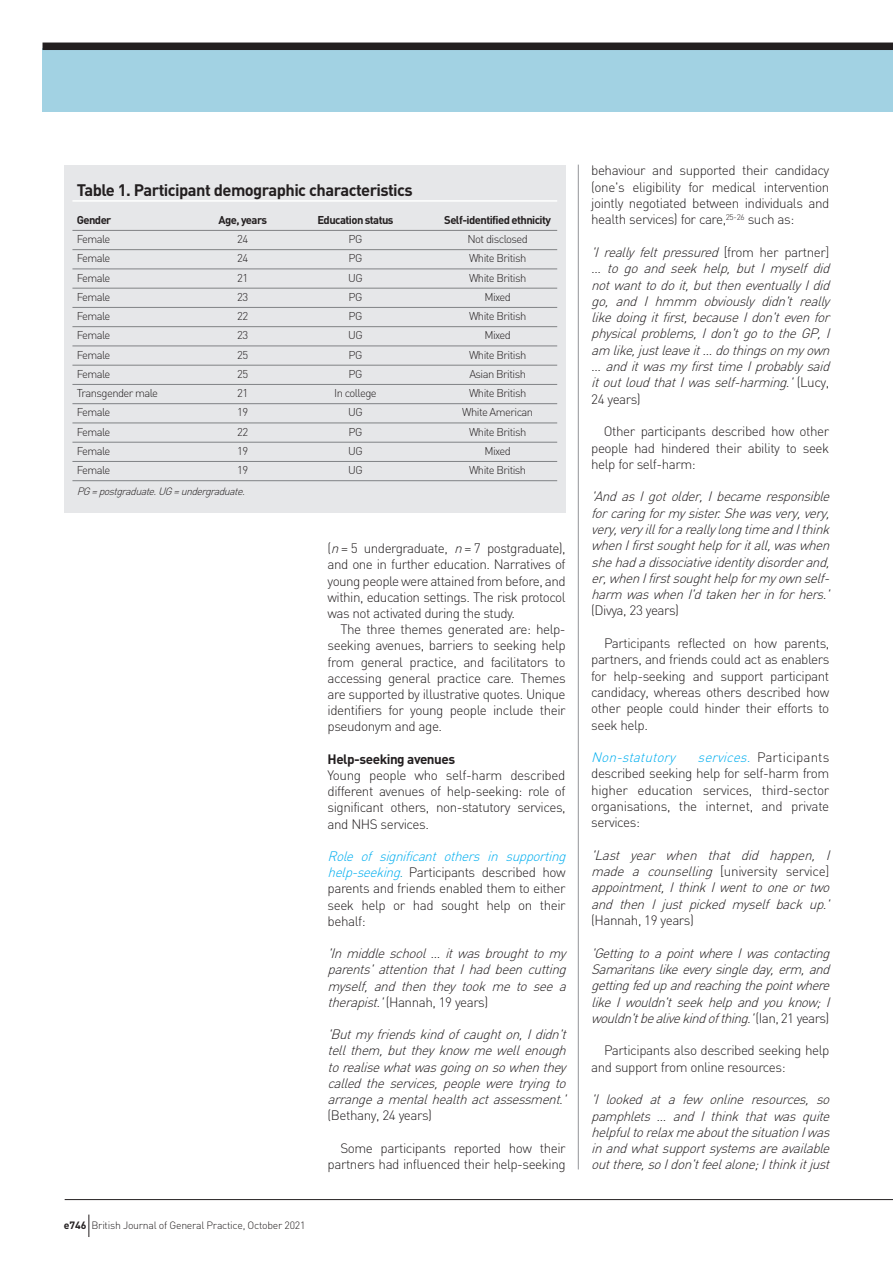
<style>
.page{position:relative;width:893px;height:1263px;background:#fff}
.page>*{position:absolute;margin:0;border:0;box-sizing:border-box;transform-origin:0 0}
.t1{font:700 16.5px "DIN";letter-spacing:-.035em;color:#231f20}
.t2{font:300 13.5px/16.2px "DIN";letter-spacing:-.035em;color:#231f20;text-align:justify}
.t3{font:italic 300 13.5px/16.4px "DIN";color:#231f20;text-align:justify}
.t4{font:700 13.5px "DIN";letter-spacing:-.035em;color:#231f20}
.t5{font:italic 300 13.5px "DIN";color:#00aeef}
.t6{font:300 11.25px "DIN";letter-spacing:-.05em;color:#231f20}
.t7{font:700 11.25px "DIN";letter-spacing:-.05em;color:#231f20}
.t8{font:300 10.5px "DIN";letter-spacing:-.025em;color:#231f20}
.t9{font:italic 300 10.5px "DIN";color:#231f20}
.s1{font-weight:700}
.s2{font-style:italic}
.s3{font-style:italic;color:#00aeef}
.s4{font-style:italic;color:#008fb3}
.s5{font-style:normal}
</style>
<div class="page">
<div style="left:43px;top:48px;width:850px;height:64px;background:#a2d2e3"></div>
<div style="left:43px;top:43px;width:850px;height:7px;background:#231f20"></div>
<hr style="left:578px;top:165px;width:1px;height:1004px;background:#939598">
<div style="left:64px;top:165px;width:502px;height:347px;background:#e6e7e9"></div>
<hr style="left:72px;top:200px;width:485px;height:2px;background:#fff">
<hr style="left:72px;top:230px;width:485px;height:1px;background:#808285">
<hr style="left:72px;top:249px;width:485px;height:1px;background:#808285">
<hr style="left:72px;top:268px;width:485px;height:1px;background:#808285">
<hr style="left:72px;top:288px;width:485px;height:1px;background:#808285">
<hr style="left:72px;top:307px;width:485px;height:1px;background:#808285">
<hr style="left:72px;top:326px;width:485px;height:1px;background:#808285">
<hr style="left:72px;top:346px;width:485px;height:1px;background:#808285">
<hr style="left:72px;top:365px;width:485px;height:1px;background:#808285">
<hr style="left:72px;top:384px;width:485px;height:1px;background:#808285">
<hr style="left:72px;top:403px;width:485px;height:1px;background:#808285">
<hr style="left:72px;top:423px;width:485px;height:1px;background:#808285">
<hr style="left:72px;top:442px;width:485px;height:1px;background:#808285">
<hr style="left:72px;top:461px;width:485px;height:1px;background:#808285">
<hr style="left:72px;top:480px;width:485px;height:1px;background:#808285">
<svg style="left:88px;top:1214px;width:1px;height:23px"></svg>
<hr style="left:65px;top:1199px;width:828px;height:1px;background:#231f20">
<p class="t1" style="left:77px;top:179px;width:338px">Table 1. Participant demographic characteristics</p>
<p class="t7" style="left:77px;top:212px;width:36px">Gender</p>
<p class="t7" style="left:219px;top:212px;width:50px">Age, years</p>
<p class="t7" style="left:317px;top:212px;width:78px">Education status</p>
<p class="t7" style="left:444px;top:212px;width:108px">Self-identified ethnicity</p>
<p class="t6" style="left:77px;top:232px;width:35px">Female</p>
<p class="t6" style="left:237px;top:232px;width:13px">24</p>
<p class="t6" style="left:349px;top:232px;width:15px">PG</p>
<p class="t6" style="left:467px;top:232px;width:62px">Not disclosed</p>
<p class="t6" style="left:77px;top:251px;width:35px">Female</p>
<p class="t6" style="left:237px;top:251px;width:13px">24</p>
<p class="t6" style="left:349px;top:251px;width:15px">PG</p>
<p class="t6" style="left:469px;top:251px;width:59px">White British</p>
<p class="t6" style="left:77px;top:271px;width:35px">Female</p>
<p class="t6" style="left:237px;top:271px;width:13px">21</p>
<p class="t6" style="left:348px;top:271px;width:16px">UG</p>
<p class="t6" style="left:469px;top:271px;width:59px">White British</p>
<p class="t6" style="left:77px;top:290px;width:35px">Female</p>
<p class="t6" style="left:237px;top:290px;width:13px">23</p>
<p class="t6" style="left:349px;top:290px;width:15px">PG</p>
<p class="t6" style="left:484px;top:290px;width:28px">Mixed</p>
<p class="t6" style="left:77px;top:309px;width:35px">Female</p>
<p class="t6" style="left:237px;top:309px;width:13px">22</p>
<p class="t6" style="left:349px;top:309px;width:15px">PG</p>
<p class="t6" style="left:469px;top:309px;width:59px">White British</p>
<p class="t6" style="left:77px;top:328px;width:35px">Female</p>
<p class="t6" style="left:237px;top:328px;width:13px">23</p>
<p class="t6" style="left:348px;top:328px;width:16px">UG</p>
<p class="t6" style="left:484px;top:328px;width:28px">Mixed</p>
<p class="t6" style="left:77px;top:348px;width:35px">Female</p>
<p class="t6" style="left:237px;top:348px;width:13px">25</p>
<p class="t6" style="left:349px;top:348px;width:15px">PG</p>
<p class="t6" style="left:469px;top:348px;width:59px">White British</p>
<p class="t6" style="left:77px;top:367px;width:35px">Female</p>
<p class="t6" style="left:237px;top:367px;width:13px">25</p>
<p class="t6" style="left:349px;top:367px;width:15px">PG</p>
<p class="t6" style="left:469px;top:367px;width:58px">Asian British</p>
<p class="t6" style="left:77px;top:386px;width:83px">Transgender male</p>
<p class="t6" style="left:237px;top:386px;width:13px">21</p>
<p class="t6" style="left:334px;top:386px;width:44px">In college</p>
<p class="t6" style="left:469px;top:386px;width:59px">White British</p>
<p class="t6" style="left:77px;top:405px;width:35px">Female</p>
<p class="t6" style="left:237px;top:405px;width:13px">19</p>
<p class="t6" style="left:348px;top:405px;width:16px">UG</p>
<p class="t6" style="left:462px;top:405px;width:72px">White American</p>
<p class="t6" style="left:77px;top:425px;width:35px">Female</p>
<p class="t6" style="left:237px;top:425px;width:13px">22</p>
<p class="t6" style="left:349px;top:425px;width:15px">PG</p>
<p class="t6" style="left:469px;top:425px;width:59px">White British</p>
<p class="t6" style="left:77px;top:444px;width:35px">Female</p>
<p class="t6" style="left:237px;top:444px;width:13px">19</p>
<p class="t6" style="left:348px;top:444px;width:16px">UG</p>
<p class="t6" style="left:484px;top:444px;width:28px">Mixed</p>
<p class="t6" style="left:77px;top:463px;width:35px">Female</p>
<p class="t6" style="left:237px;top:463px;width:13px">19</p>
<p class="t6" style="left:348px;top:463px;width:16px">UG</p>
<p class="t6" style="left:469px;top:463px;width:59px">White British</p>
<p class="t9" style="left:77px;top:485px;width:173px">PG = postgraduate.UG = undergraduate.</p>
<p class="t8" style="left:64px;top:1219px;width:243px"><span class="s1">e746</span> British Journal of General Practice, October 2021</p>
<p class="t2" style="left:328px;top:540px;width:240px">(<span class="s2">n</span>= 5 undergraduate, <span class="s2">n</span>= 7 postgraduate), and one in further education. Narratives of young people were attained from before, and within, education settings. The risk protocol was not activated during the study.</p>
<p class="t2" style="left:328px;top:621px;width:240px;text-indent:13px">The three themes generated are: help&shy;seeking avenues, barriers to seeking help from general practice, and facilitators to accessing general practice care. Themes are supported by illustrative quotes. Unique identifiers for young people include their pseudonym and age.</p>
<p class="t4" style="left:328px;top:750px;width:129px">Help-seeking avenues</p>
<p class="t2" style="left:328px;top:767px;width:240px">Young people who self-harm described different avenues of help-seeking: role of significant others, non-statutory services, and NHS services.</p>
<p class="t2" style="left:328px;top:848px;width:244px;text-align:left"><span class="s3">Role of significant others in supporting help-seeking</span><span class="s4">.</span> Participants described how parents and friends enabled them to either seek help or had sought help on their behalf:</p>
<p class="t3" style="left:328px;top:945px;width:244px">'Inmiddleschool… itwasbroughttomy parents' attention that I had been cutting myself, and then they took me to see a therapist.'<span class="s5">(Hannah, 19 years)</span></p>
<p class="t3" style="left:328px;top:1026px;width:244px">'Butmyfriendskindofcaughton,Ididn't tellthem,buttheyknow mewellenough torealisewhatwasgoingonsowhenthey called the services, people were trying to arrangeamentalhealthactassessment.'</p>
<p class="t2" style="left:328px;top:1107px;width:106px">(Bethany, 24 years)</p>
<p class="t2" style="left:328px;top:1139px;width:240px;text-align:right">Some participants reported how their partners had influenced their help-seeking</p>
<p class="t2" style="left:591px;top:162px;width:240px">behaviour and supported their candidacy (one's eligibility for medical intervention jointly negotiated between individuals and health services) for care,<sup>25-26</sup> such as:</p>
<p class="t3" style="left:591px;top:244px;width:244px;text-align:left">'I really felt pressured <span class="s5">[ f ro m h e r p a rt n e r] </span>… to go and seek help, but I myself did notwanttodoit,buttheneventuallyIdid go, and I hmmm obviously didn't really likedoingitfirst,becauseIdon'tevenfor physicalproblems,Idon'tgototheGP,I am like,justleaveit… dothingsonmyown … anditwasmyfirsttimeIprobablysaid itoutloudthatIwasself-harming.'<span class="s5">( L u c y , 24 years)</span></p>
<p class="t2" style="left:591px;top:423px;width:240px;text-indent:13px">Other participants described how other people had hindered their ability to seek help for self-harm:</p>
<p class="t3" style="left:591px;top:488px;width:244px">'AndasIgotolder,Ibecameresponsible forcaringformysister.Shewasvery,very, very,veryillforareallylongtimeandIthink whenIfirstsoughthelpforitall,waswhen shehadadissociativeidentitydisorderand, er,whenIfirstsoughthelpformyownself&shy;harm waswhenI'dtakenherinforhers.'</p>
<p class="t2" style="left:591px;top:602px;width:89px">(Divya, 23 years)</p>
<p class="t2" style="left:591px;top:635px;width:240px;text-indent:13px">Participants reflected on how parents, partners, and friends could act as enablers for help-seeking and support participant candidacy, whereas others described how other people could hinder their efforts to seek help.</p>
<p class="t5" style="left:591px;top:749px;width:90px">Non-statutory</p>
<p class="t2" style="left:591px;top:749px;width:240px;text-indent:106px"><span class="s3">services.</span> Participants described seeking help for self-harm from higher education services, third-sector organisations, the internet, and private services:</p>
<p class="t3" style="left:591px;top:847px;width:244px;text-align:left">'Last year when that did happen, I made a counselling <span class="s5">[university service] </span>appointment,IthinkIwenttooneortwo and then I just picked myself back up.'</p>
<p class="t2" style="left:591px;top:912px;width:104px">(Hannah, 19 years)</p>
<p class="t3" style="left:591px;top:944px;width:244px">'GettingtoapointwhereIwascontacting Samaritanslikeeverysingleday,erm,and gettingfedupandreachingthepointwhere like I wouldn't seek help and you know; I wouldn'tbealivekindofthing.'<span class="s5">( I a n , 2 1 y e a rs )</span></p>
<p class="t2" style="left:591px;top:1042px;width:240px;text-indent:13px">Participants also described seeking help and support from online resources:</p>
<p class="t3" style="left:591px;top:1091px;width:244px">'I looked at a few online resources, so pamphlets … and I think that was quite helpfultorelaxmeaboutthesituationIwas inandwhatsupportsystemsareavailable outthere,soIdon'tfeelalone;Ithinkitjust</p>
</div>
